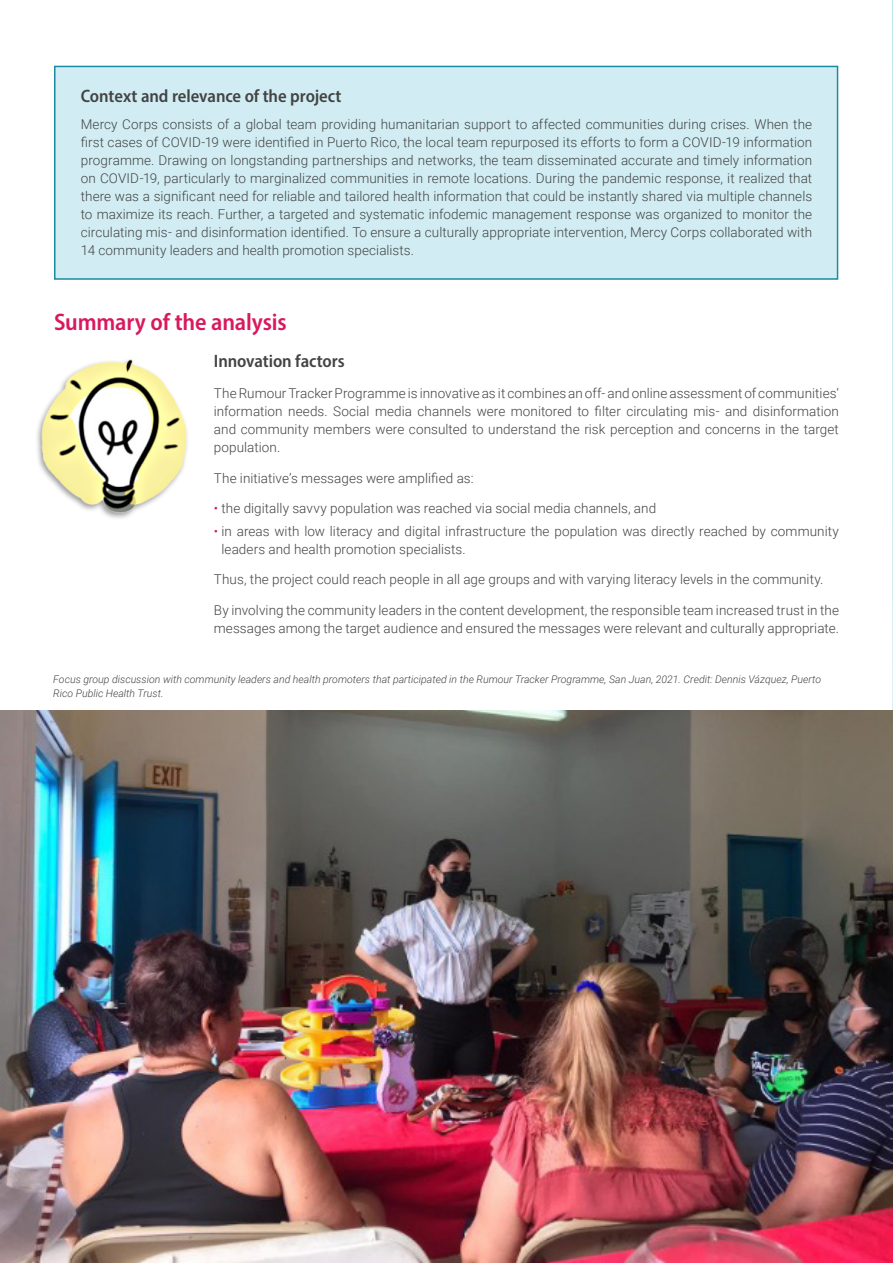
<style>
.page{position:relative;width:893px;height:1263px;background:#fff}
.page>*{position:absolute;margin:0;border:0;box-sizing:border-box;transform-origin:0 0}
.t1{font:600 semi-condensed 24px "Myriad Pro";letter-spacing:-.005em;color:#d9195d}
.t2{font:600 semi-condensed 18px "Myriad Pro";letter-spacing:-.005em;color:#434343}
.t3{font:300 13.5px/18px "Roboto";letter-spacing:.005em;color:#434343;text-align:justify}
.t4{font:italic 300 10.5px/13.5px "Roboto";color:#434343}
.s1{color:#d9195d}
</style>
<div class="page">
<svg style="left:892px;top:0;width:1px;height:710px"></svg>
<img style="left:37px;top:359px;width:151px;height:160px">
<div style="left:54px;top:66px;width:784px;height:214px;background:#d1edf3;border:2px solid #1c8aa1"></div>
<img style="left:1px;top:710px;width:892px;height:553px">
<p class="t2" style="left:81px;top:85px;width:262px">Context and relevance of the project</p>
<p class="t3" style="left:81px;top:114px;width:733px">Mercy Corps consists of a global team providing humanitarian support to affected communities during crises. When the first cases of COVID-19 were identified in Puerto Rico, the local team repurposed its efforts to form a COVID-19 information programme. Drawing on longstanding partnerships and networks, the team disseminated accurate and timely information on COVID-19, particularly to marginalized communities in remote locations. During the pandemic response, it realized that there was a significant need for reliable and tailored health information that could be instantly shared via multiple channels to maximize its reach. Further, a targeted and systematic infodemic management response was organized to monitor the circulating mis- and disinformation identified. To ensure a culturally appropriate intervention, Mercy Corps collaborated with 14 community leaders and health promotion specialists.</p>
<p class="t1" style="left:54px;top:307px;width:234px">Summary of the analysis</p>
<p class="t2" style="left:214px;top:350px;width:132px">Innovation factors</p>
<p class="t3" style="left:214px;top:383px;width:627px">The Rumour Tracker Programme is innovative as it combines an off- and online assessment of communities’ information needs. Social media channels were monitored to filter circulating mis- and disinformation and community members were consulted to understand the risk perception and concerns in the target population.</p>
<p class="t3" style="left:214px;top:468px;width:261px">The initiative’s messages were amplified as:</p>
<p class="t3" style="left:214px;top:499px;width:444px"><span class="s1">•</span> the digitally savvy population was reached via social media channels, and</p>
<p class="t3" style="left:222px;top:521px;width:619px;text-indent:-8px"><span class="s1">•</span> in areas with low literacy and digital infrastructure the population was directly reached by community leaders and health promotion specialists.</p>
<p class="t3" style="left:214px;top:570px;width:611px">Thus, the project could reach people in all age groups and with varying literacy levels in the community.</p>
<p class="t3" style="left:214px;top:601px;width:627px">By involving the community leaders in the content development, the responsible team increased trust in the messages among the target audience and ensured the messages were relevant and culturally appropriate.</p>
<p class="t4" style="left:53px;top:672px;width:769px">Focus group discussion with community leaders and health promoters that participated in the Rumour Tracker Programme, San Juan, 2021. Credit: Dennis Vázquez, Puerto<br>Rico Public Health Trust.</p>
</div>
